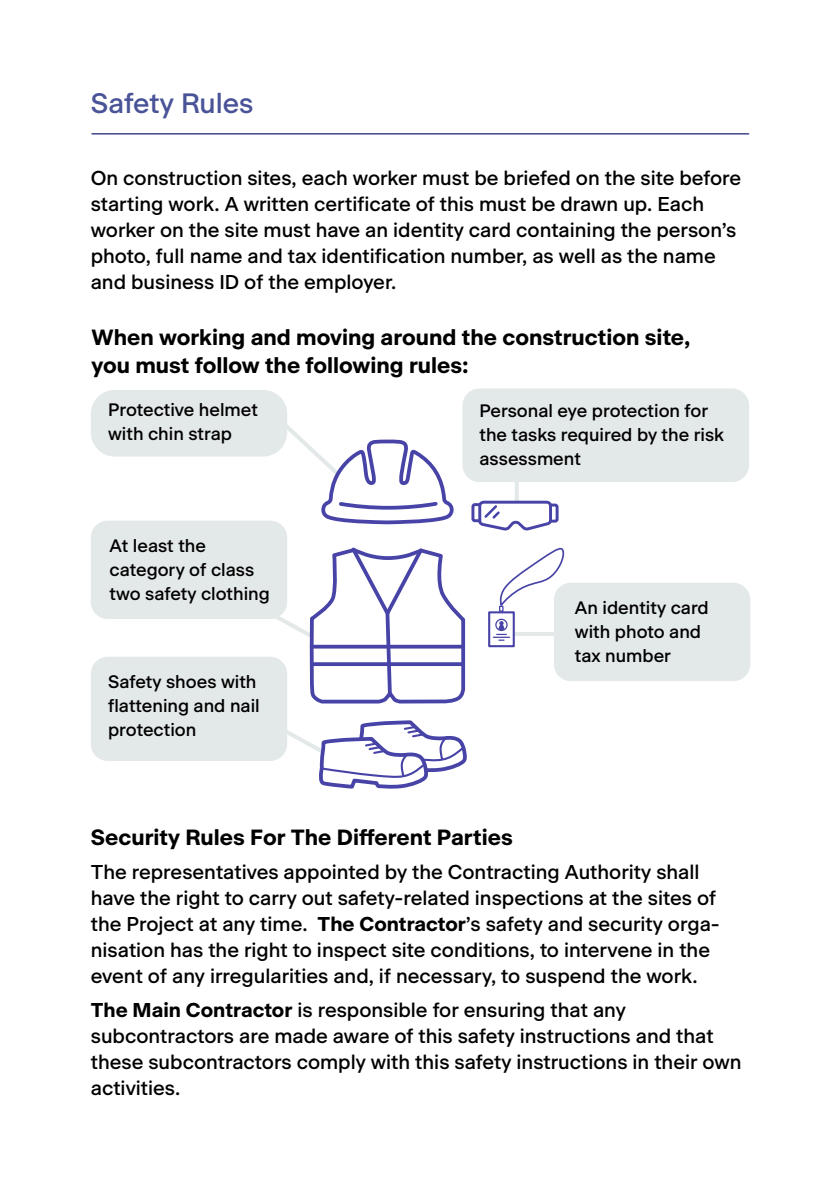
<style>
.page{position:relative;width:840px;height:1191px;background:#fff}
.page>*{position:absolute;margin:0;border:0;box-sizing:border-box;transform-origin:0 0}
.t1{font:500 28px "Beausite Classic";color:#495397}
.t2{font:700 22px/28px "Beausite Classic";color:#000}
.t3{font:500 20px/26px "Beausite Classic";color:#000}
.t4{font:500 18px/24px "Beausite Classic";color:#000}
.s1{font-weight:700}
</style>
<div class="page">
<hr style="left:514px;top:632px;width:52px;height:4px;background:#e3e8e9">
<svg style="left:515px;top:482px;width:3px;height:17px"></svg>
<div style="left:91px;top:520px;width:196px;height:99px;background:#e3e8e9;border-radius:17px"></div>
<div style="left:553px;top:583px;width:196px;height:98px;background:#e3e8e9;border-radius:17px"></div>
<div style="left:91px;top:657px;width:196px;height:104px;background:#e3e8e9;border-radius:17px"></div>
<div style="left:462px;top:388px;width:286px;height:94px;background:#e3e8e9;border-radius:17px"></div>
<div style="left:91px;top:390px;width:196px;height:66px;background:#e3e8e9;border-radius:24px"></div>
<hr style="left:91px;top:133px;width:657px;height:2px;background:#42468f">
<svg style="left:274px;top:547px;width:192px;height:157px"></svg>
<hr style="left:311px;top:645px;width:152px;height:3px;background:#4743a7">
<svg style="left:311px;top:662px;width:152px;height:4px"></svg>
<svg style="left:277px;top:424px;width:177px;height:102px"></svg>
<svg style="left:273px;top:720px;width:194px;height:69px"></svg>
<svg style="left:471px;top:499px;width:88px;height:32px"></svg>
<div style="left:488px;top:611px;width:26px;height:36px;border:2px solid #4743a7"></div>
<svg style="left:498px;top:547px;width:67px;height:65px"></svg>
<svg style="left:492px;top:618px;width:18px;height:23px"></svg>
<h1 class="t1" style="left:91px;top:82px;width:164px">Safety Rules</h1>
<p class="t3" style="left:91px;top:163px;width:651px">On construction sites, each worker must be briefed on the site before starting work. A written certificate of this must be drawn up. Each worker on the site must have an identity card containing the person’s photo, full name and tax identification number, as well as the name and business ID of the employer.</p>
<p class="t2" style="left:91px;top:322px;width:600px">When working and moving around the construction site, you must follow the following rules:</p>
<p class="t4" style="left:108px;top:396px;width:151px">Protective helmet with chin strap</p>
<p class="t4" style="left:479px;top:397px;width:246px">Personal eye protection for the tasks required by the risk assessment</p>
<p class="t4" style="left:109px;top:532px;width:162px">At least the category of class two safety clothing</p>
<p class="t4" style="left:108px;top:668px;width:153px">Safety shoes with flattening and nail protection</p>
<p class="t4" style="left:574px;top:594px;width:135px">An identity card with photo and tax number</p>
<p class="t2" style="left:91px;top:822px;width:423px">Security Rules For The Different Parties</p>
<p class="t3" style="left:91px;top:857px;width:630px">The representatives appointed by the Contracting Authority shall have the right to carry out safety-related inspections at the sites of the Project at any time. <span class="s1">The Contractor</span>’s safety and security orga&shy;nisation has the right to inspect site conditions, to intervene in the event of any irregularities and, if necessary, to suspend the work.</p>
<p class="t3" style="left:91px;top:995px;width:652px"><span class="s1">The Main Contractor</span> is responsible for ensuring that any subcontractors are made aware of this safety instructions and that these subcontractors comply with this safety instructions in their own activities.</p>
</div>
